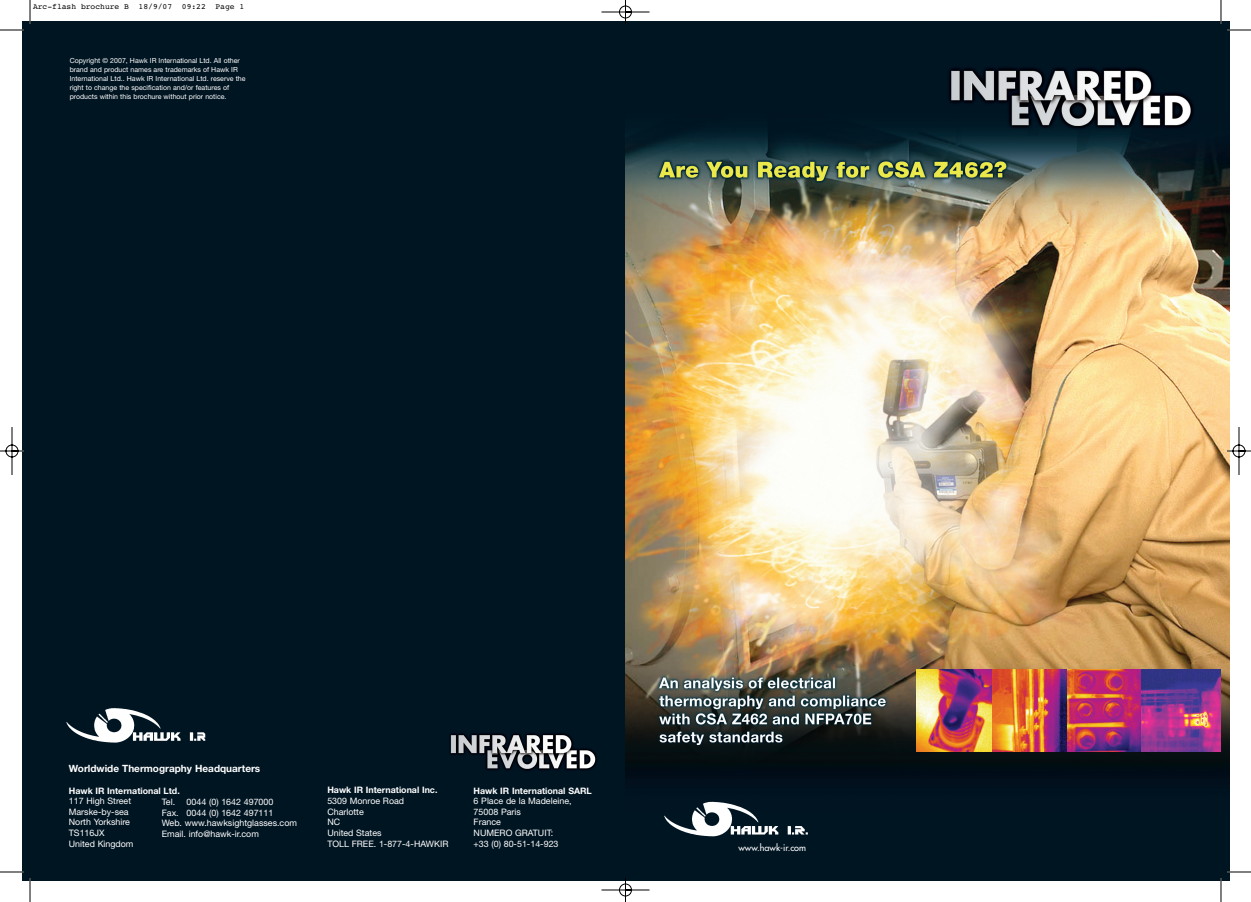
<style>
.page{position:relative;width:1251px;height:902px;background:#fff}
.page>*{position:absolute;margin:0;border:0;box-sizing:border-box;transform-origin:0 0}
.t1{font:700 10px "Helvetica Neue";color:#fff}
.t2{font:9px "Futura";color:#fff}
.t3{font:8.9px/10.6px "Helvetica Neue";color:#fff}
.t4{font:700 8.9px "Helvetica Neue";color:#fff}
.t5{font:8px "Courier";color:#000}
.t6{font:7px/9px "Helvetica Neue";color:#fff}
</style>
<div class="page">
<img style="left:0;top:0;width:1251px;height:902px">
<p class="t5" style="left:33px;top:2px;width:213px">Arc-flash brochure B 18/9/07 09:22 Page 1</p>
<p class="t6" style="left:70px;top:57px;width:177px">Copyright © 2007, Hawk IR International Ltd. All other brand and product names are trademarks of Hawk IR International Ltd.. Hawk IR International Ltd. reserve the right to change the specification and/or features of products within this brochure without prior notice.</p>
<p class="t1" style="left:69px;top:765px;width:193px">Worldwide Thermography Headquarters</p>
<p class="t3" style="left:162px;top:797px;width:15px">Tel.</p>
<p class="t4" style="left:69px;top:787px;width:112px">Hawk IR International Ltd.</p>
<p class="t3" style="left:69px;top:796px;width:66px">117 High Street<br>Marske-by-sea<br>North Yorkshire<br>TS116JX<br>United Kingdom</p>
<p class="t3" style="left:162px;top:797px;width:137px;text-indent:25px">0044 (0) 1642 497000<br>Fax. 0044 (0) 1642 497111<br>Web. www.hawksightglasses.com<br>Email. info@hawk-ir.com</p>
<p class="t4" style="left:327px;top:787px;width:112px">Hawk IR International Inc.</p>
<p class="t3" style="left:327px;top:796px;width:123px">5309 Monroe Road<br>Charlotte<br>NC<br>United States<br>TOLL FREE. 1-877-4-HAWKIR</p>
<p class="t4" style="left:473px;top:787px;width:120px">Hawk IR International SARL</p>
<p class="t3" style="left:473px;top:796px;width:99px">6 Place de la Madeleine,<br>75008 Paris<br>France<br>NUMERO GRATUIT:<br>+33 (0) 80-51-14-923</p>
<p class="t2" style="left:738px;top:843px;width:69px">www.hawk-ir.com</p>
</div>
